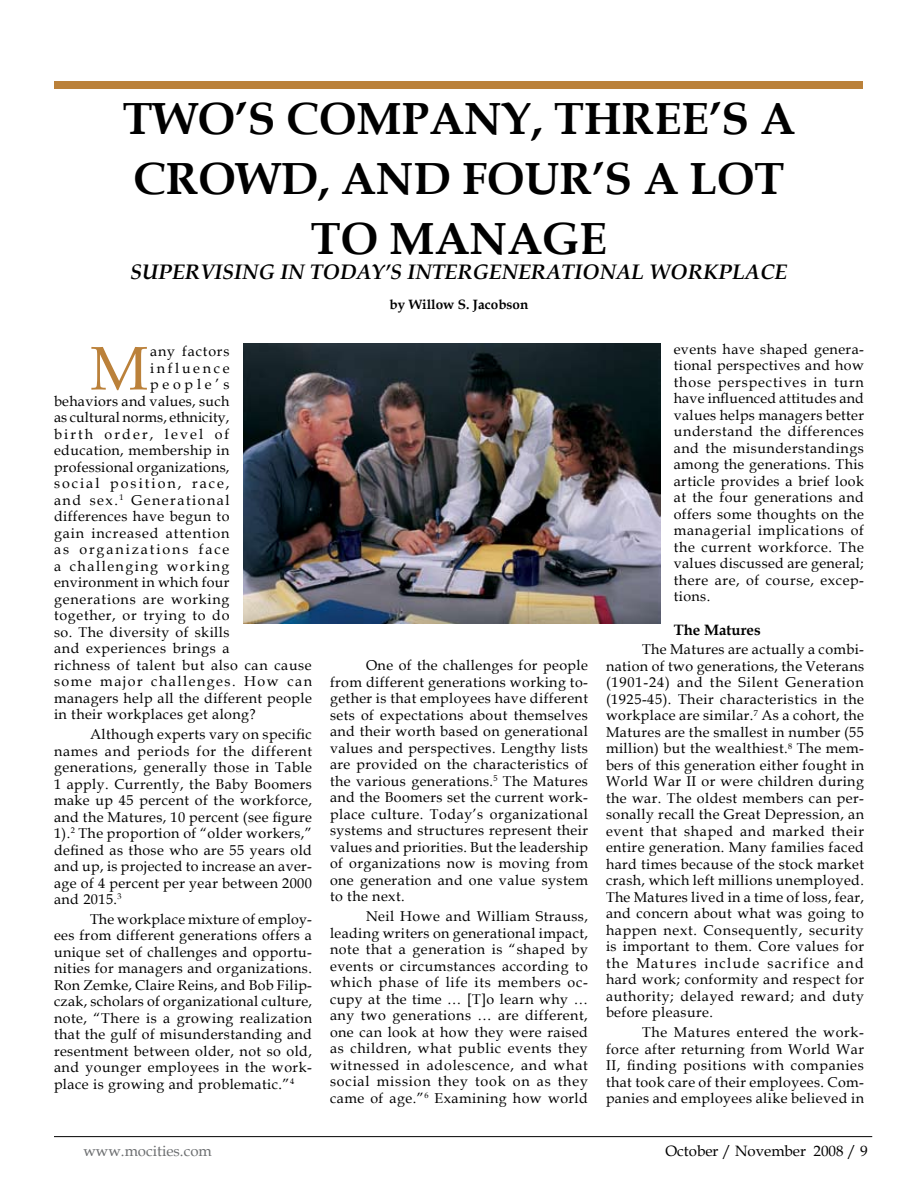
<style>
.page{position:relative;width:918px;height:1188px;background:#fff}
.page>*{position:absolute;margin:0;border:0;box-sizing:border-box;transform-origin:0 0}
.t1{font:61.5px "Book Antiqua";color:#bb813a}
.t2{font:700 45px/60px "Book Antiqua";color:#000;text-align:center}
.t3{font:italic 700 21px "Book Antiqua";color:#000}
.t4{font:15px "Book Antiqua";color:#000}
.t5{font:15px "Book Antiqua";color:#6d6f71}
.t6{font:700 15px "Book Antiqua";color:#000}
.t7{font:14.25px/16.5px "Book Antiqua";letter-spacing:.03em;color:#000;text-align:justify}
.t8{font:14.25px "Book Antiqua";letter-spacing:.105em;color:#000}
.t9{font:14.25px "Book Antiqua";letter-spacing:.06em;color:#000}
.t10{font:14.25px "Book Antiqua";letter-spacing:.01em;color:#000}
.t11{font:14.25px "Book Antiqua";letter-spacing:.065em;color:#000}
.t12{font:14.25px "Book Antiqua";letter-spacing:.05em;color:#000}
.t13{font:14.25px "Book Antiqua";letter-spacing:.14em;color:#000}
.t14{font:14.25px "Book Antiqua";letter-spacing:.135em;color:#000}
.t15{font:14.25px "Book Antiqua";letter-spacing:.15em;color:#000}
.t16{font:14.25px "Book Antiqua";letter-spacing:.185em;color:#000}
.t17{font:700 13.5px "Book Antiqua";color:#000}
</style>
<div class="page">
<hr style="left:54px;top:1136px;width:818px;height:1px;background:#000">
<div style="left:54px;top:81px;width:808px;height:7px;background:#bb813a"></div>
<img style="left:243px;top:344px;width:417px;height:280px">
<h2 class="t2" style="left:123px;top:89px;width:672px">TWO’S COMPANY, THREE’S A<br>CROWD, AND FOUR’S A LOT<br>TO MANAGE</h2>
<h3 class="t3" style="left:130px;top:257px;width:43px">SUPER</h3>
<h3 class="t3" style="left:200px;top:257px;width:140px">VISING IN TODA</h3>
<h3 class="t3" style="left:372px;top:257px;width:162px">Y’S INTER GENERA</h3>
<h3 class="t3" style="left:562px;top:257px;width:227px">TIONAL WORKPLACE</h3>
<p class="t17" style="left:390px;top:295px;width:140px">by Willow S. Jacobson</p>
<h1 class="t1" style="left:90px;top:326px;width:60px">M</h1>
<p class="t9" style="left:150px;top:342px;width:81px">any factors</p>
<p class="t16" style="left:150px;top:358px;width:81px">influence</p>
<p class="t7" style="left:150px;top:376px;width:81px">people’s</p>
<p class="t7" style="left:54px;top:393px;width:177px">behaviors and values, such</p>
<p class="t10" style="left:54px;top:408px;width:177px">as cultural norms, ethnicity,</p>
<p class="t15" style="left:54px;top:424px;width:177px">birth order, level of</p>
<p class="t7" style="left:54px;top:442px;width:177px">education, membership in</p>
<p class="t7" style="left:54px;top:459px;width:177px">professional organizations,</p>
<p class="t13" style="left:54px;top:474px;width:177px">social position, race,</p>
<p class="t8" style="left:54px;top:490px;width:177px">and sex.<sup>1</sup> Generational</p>
<p class="t7" style="left:54px;top:508px;width:177px">differences have begun to</p>
<p class="t11" style="left:54px;top:523px;width:177px">gain increased attention</p>
<p class="t14" style="left:54px;top:540px;width:177px">as organizations face</p>
<p class="t8" style="left:54px;top:556px;width:177px">a challenging working</p>
<p class="t7" style="left:54px;top:574px;width:177px">environment in which four</p>
<p class="t9" style="left:54px;top:589px;width:177px">generations are working</p>
<p class="t12" style="left:54px;top:606px;width:177px">together, or trying to do</p>
<p class="t7" style="left:54px;top:624px;width:177px">so. The diversity of skills</p>
<p class="t7" style="left:54px;top:640px;width:177px">and experiences brings a</p>
<p class="t7" style="left:54px;top:657px;width:259px">richness of talent but also can cause</p>
<p class="t8" style="left:54px;top:672px;width:260px">some major challenges. How can</p>
<p class="t7" style="left:54px;top:690px;width:260px">managers help all the different people</p>
<p class="t7" style="left:54px;top:706px;width:203px">in their workplaces get along?</p>
<p class="t7" style="left:54px;top:726px;width:260px;text-indent:36px">Although experts vary on specific names and periods for the different generations, generally those in Table 1 apply. Currently, the Baby Boomers make up 45 percent of the workforce, and the Matures, 10 percent (see figure 1).<sup>2</sup> The proportion of “older workers,” defined as those who are 55 years old and up, is projected to increase an aver&shy;age of 4 percent per year between 2000 and 2015.<sup>3</sup></p>
<p class="t7" style="left:54px;top:910px;width:260px;text-indent:36px">The workplace mixture of employ&shy;ees from different generations offers a unique set of challenges and opportu&shy;nities for managers and organizations.<br>Ron Zemke, Claire Reins, and Bob Filip&shy;czak, scholars of organizational culture, note, “There is a growing realization that the gulf of misunderstanding and resentment between older, not so old, and younger employees in the work&shy;place is growing and problematic.”<sup>4</sup></p>
<p class="t7" style="left:330px;top:657px;width:260px;text-indent:36px">One of the challenges for people from different generations working to&shy;gether is that employees have different sets of expectations about themselves and their worth based on generational values and perspectives. Lengthy lists are provided on the characteristics of the various generations.<sup>5</sup> The Matures and the Boomers set the current work&shy;place culture. Today’s organizational systems and structures represent their values and priorities. But the leadership of organizations now is moving from one generation and one value system to the next.</p>
<p class="t7" style="left:330px;top:908px;width:260px;text-indent:36px">Neil Howe and William Strauss, leading writers on generational impact, note that a generation is “shaped by events or circumstances according to which phase of life its members oc&shy;cupy at the time … [T]o learn why … any two generations … are different, one can look at how they were raised as children, what public events they witnessed in adolescence, and what social mission they took on as they came of age.”<sup>6</sup> Examining how world</p>
<p class="t7" style="left:674px;top:341px;width:192px">events have shaped genera&shy;tional perspectives and how those perspectives in turn have influenced attitudes and values helps managers better understand the differences and the misunderstandings among the generations. This article provides a brief look at the four generations and offers some thoughts on the managerial implications of the current workforce. The values discussed are general; there are, of course, excep&shy;tions.</p>
<p class="t6" style="left:674px;top:619px;width:89px">The Matures</p>
<p class="t7" style="left:606px;top:641px;width:260px;text-indent:36px">The Matures are actually a combi&shy;nation of two generations, the Veterans (1901-24) and the Silent Generation (1925-45). Their characteristics in the workplace are similar.<sup>7</sup> As a cohort, the Matures are the smallest in number (55 million) but the wealthiest.<sup>8</sup> The mem&shy;bers of this generation either fought in World War II or were children during the war. The oldest members can per&shy;sonally recall the Great Depression, an event that shaped and marked their entire generation. Many families faced hard times because of the stock market crash, which left millions unemployed.<br>The Matures lived in a time of loss, fear, and concern about what was going to happen next. Consequently, security is important to them. Core values for the Matures include sacrifice and hard work; conformity and respect for authority; delayed reward; and duty before pleasure.</p>
<p class="t7" style="left:606px;top:1024px;width:260px;text-indent:36px">The Matures entered the work&shy;force after returning from World War II, finding positions with companies that took care of their employees. Com&shy;panies and employees alike believed in</p>
<p class="t5" style="left:83px;top:1140px;width:130px">www.mocities.com</p>
<p class="t4" style="left:666px;top:1140px;width:192px">October / November 2008 /</p>
</div>
